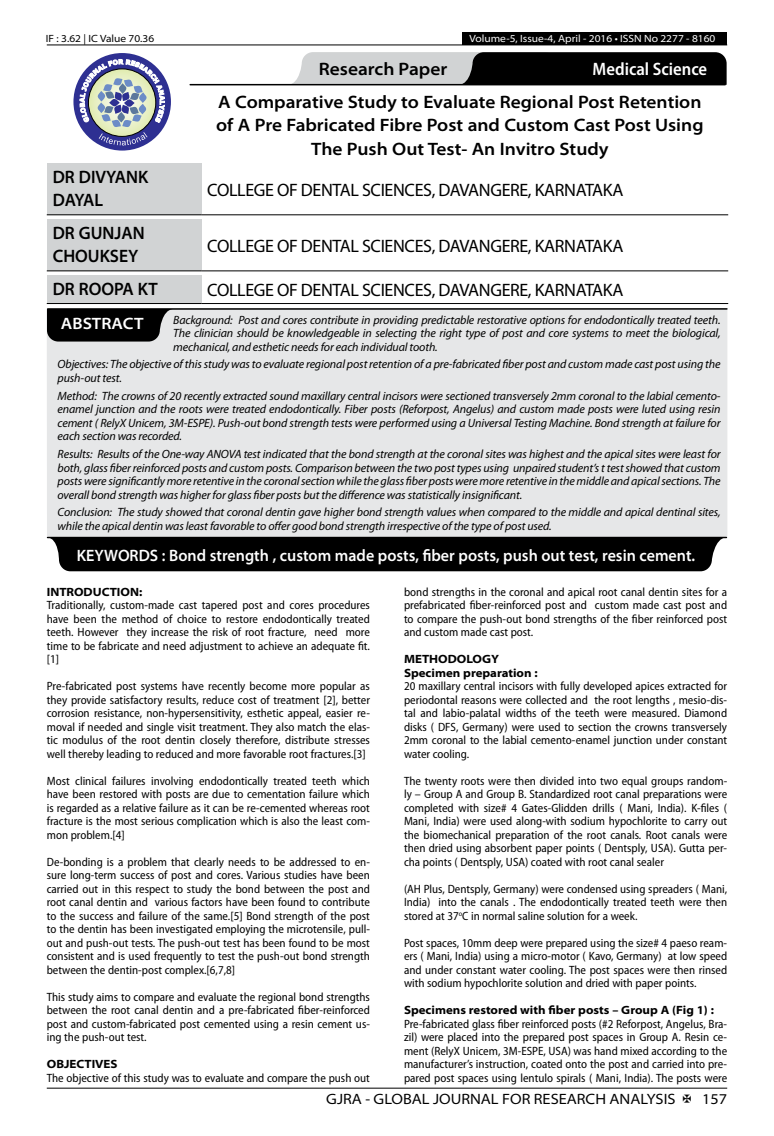
<style>
.page{position:relative;width:774px;height:1136px;background:#fff}
.page>*{position:absolute;margin:0;border:0;box-sizing:border-box;transform-origin:0 0}
.t1{font:600 semi-expanded 18px/23.4px "Myriad Pro";color:#000;text-align:center}
.t2{font:18px "Myriad Pro";letter-spacing:-.02em;color:#000}
.t3{font:600 semi-expanded 18px/23.4px "Myriad Pro";color:#000;scale:.9 1}
.t4{font:600 semi-condensed 18px "Myriad Pro";color:#fff}
.t5{font:600 semi-expanded 16.5px "Myriad Pro";color:#fff;scale:.9 1}
.t6{font:600 semi-expanded 16.5px "Myriad Pro";color:#fff}
.t7{font:semi-expanded 15px "Myriad Pro";color:#000}
.t8{font:semi-condensed 12px/13.5px "Myriad Pro";color:#000;text-align:justify}
.t9{font:italic 12px/13.5px "Myriad Pro";letter-spacing:-.01em;color:#000;text-align:justify}
.t10{font:700 semi-expanded 12px/13.5px "Myriad Pro";color:#000}
.t11{font:semi-expanded 10.5px "Myriad Pro";color:#fff}
.t12{font:semi-expanded 10.5px "Myriad Pro";color:#000}
</style>
<div class="page">
<hr style="left:47px;top:1087px;width:680px;height:1px;background:#000">
<div style="left:462px;top:32px;width:265px;height:13px;background:#000"></div>
<hr style="left:47px;top:45px;width:680px;height:1px;background:#000">
<svg style="left:288px;top:52px;width:439px;height:33px;background:#5a5a5b"></svg>
<hr style="left:190px;top:84px;width:535px;height:1px;background:#000">
<div style="left:73px;top:53px;width:98px;height:97px;background:#2e3092;border-radius:50%"></div>
<svg style="left:80px;top:59px;width:85px;height:86px"></svg>
<div style="left:47px;top:163px;width:154px;height:52px;background:#d1d3d4"></div>
<hr style="left:47px;top:214px;width:154px;height:1px;background:#000">
<hr style="left:201px;top:214px;width:527px;height:1px;background:#000">
<div style="left:47px;top:219px;width:154px;height:52px;background:#d1d3d4"></div>
<hr style="left:47px;top:270px;width:154px;height:1px;background:#000">
<hr style="left:201px;top:270px;width:527px;height:1px;background:#000">
<div style="left:47px;top:275px;width:154px;height:28px;background:#d1d3d4"></div>
<hr style="left:47px;top:303px;width:154px;height:1px;background:#000">
<hr style="left:201px;top:303px;width:527px;height:1px;background:#000">
<div style="left:47px;top:308px;width:680px;height:228px;background:#e6e7e8"></div>
<hr style="left:48px;top:308px;width:679px;height:2px;background:#000">
<svg style="left:47px;top:309px;width:126px;height:32px;background:#161616"></svg>
<hr style="left:48px;top:536px;width:678px;height:2px;background:#000">
<div style="left:47px;top:537px;width:679px;height:34px;background:#000"></div>
<p class="t12" style="left:46px;top:32px;width:110px">IF : 3.62 | IC Value 70.36</p>
<h1 class="t3" style="left:53px;top:165px;width:108px">DR DIVYANK<br>DAYAL</h1>
<h1 class="t3" style="left:53px;top:221px;width:104px">DR GUNJAN<br>CHOUKSEY</h1>
<p class="t11" style="left:469px;top:32px;width:247px">Volume-5, Issue-4, April - 2016 • ISSN No 2277 - 8160</p>
<h1 class="t1" style="left:319px;top:58px;width:130px">Research Paper</h1>
<h1 class="t4" style="left:593px;top:59px;width:116px">Medical Science</h1>
<h1 class="t1" style="left:216px;top:91px;width:489px">A Comparative Study to Evaluate Regional Post Retention of A Pre Fabricated Fibre Post and Custom Cast Post Using<br>The Push Out Test- An Invitro Study</h1>
<h1 class="t2" style="left:207px;top:180px;width:418px">COLLEGE OF DENTAL SCIENCES, DAVANGERE, KARNATAKA</h1>
<h1 class="t2" style="left:207px;top:236px;width:418px">COLLEGE OF DENTAL SCIENCES, DAVANGERE, KARNATAKA</h1>
<h1 class="t3" style="left:53px;top:277px;width:118px">DR ROOPA KT</h1>
<h1 class="t2" style="left:207px;top:280px;width:418px">COLLEGE OF DENTAL SCIENCES, DAVANGERE, KARNATAKA</h1>
<p class="t9" style="left:173px;top:313px;width:549px">Background: Post and cores contribute in providing predictable restorative options for endodontically treated teeth.<br>The clinician should be knowledgeable in selecting the right type of post and core systems to meet the biological, mechanical, and esthetic needs for each individual tooth.</p>
<p class="t9" style="left:58px;top:358px;width:664px">Objectives: The objective of this study was to evaluate regional post retention of a pre-fabricated fiber post and custom made cast post using the push-out test.</p>
<p class="t9" style="left:58px;top:389px;width:664px">Method: The crowns of 20 recently extracted sound maxillary central incisors were sectioned transversely 2mm coronal to the labial cemento&shy;enamel junction and the roots were treated endodontically. Fiber posts (Reforpost, Angelus) and custom made posts were luted using resin cement ( RelyX Unicem, 3M-ESPE). Push-out bond strength tests were performed using a Universal Testing Machine. Bond strength at failure for each section was recorded.</p>
<p class="t9" style="left:58px;top:447px;width:664px">Results: Results of the One-way ANOVA test indicated that the bond strength at the coronal sites was highest and the apical sites were least for both, glass fiber reinforced posts and custom posts. Comparison between the two post types using unpaired student’s t test showed that custom posts were significantly more retentive in the coronal section while the glass fiber posts were more retentive in the middle and apical sections. The overall bond strength was higher for glass fiber posts but the difference was statistically insignificant.</p>
<p class="t9" style="left:58px;top:505px;width:664px">Conclusion: The study showed that coronal dentin gave higher bond strength values when compared to the middle and apical dentinal sites, while the apical dentin was least favorable to offer good bond strength irrespective of the type of post used.</p>
<h2 class="t6" style="left:61px;top:314px;width:84px">ABSTRACT</h2>
<h2 class="t5" style="left:77px;top:546px;width:688px">KEYWORDS : Bond strength , custom made posts, fiber posts, push out test, resin cement.</h2>
<p class="t10" style="left:47px;top:585px;width:97px">INTRODUCTION:</p>
<p class="t8" style="left:47px;top:598px;width:325px">Traditionally, custom-made cast tapered post and cores procedures have been the method of choice to restore endodontically treated teeth. However they increase the risk of root fracture, need more time to be fabricate and need adjustment to achieve an adequate fit. [1]</p>
<p class="t8" style="left:47px;top:679px;width:325px">Pre-fabricated post systems have recently become more popular as they provide satisfactory results, reduce cost of treatment [2], better corrosion resistance, non-hypersensitivity, esthetic appeal, easier re&shy;moval if needed and single visit treatment. They also match the elas&shy;tic modulus of the root dentin closely therefore, distribute stresses well thereby leading to reduced and more favorable root fractures.[3]</p>
<p class="t8" style="left:47px;top:774px;width:325px">Most clinical failures involving endodontically treated teeth which have been restored with posts are due to cementation failure which is regarded as a relative failure as it can be re-cemented whereas root fracture is the most serious complication which is also the least com&shy;mon problem.[4]</p>
<p class="t8" style="left:47px;top:855px;width:325px">De-bonding is a problem that clearly needs to be addressed to en&shy;sure long-term success of post and cores. Various studies have been carried out in this respect to study the bond between the post and root canal dentin and various factors have been found to contribute to the success and failure of the same.[5] Bond strength of the post to the dentin has been investigated employing the microtensile, pull&shy;out and push-out tests. The push-out test has been found to be most consistent and is used frequently to test the push-out bond strength between the dentin-post complex.[6,7,8]</p>
<p class="t8" style="left:47px;top:990px;width:325px">This study aims to compare and evaluate the regional bond strengths between the root canal dentin and a pre-fabricated fiber-reinforced post and custom-fabricated post cemented using a resin cement us&shy;ing the push-out test.</p>
<p class="t10" style="left:47px;top:1057px;width:72px">OBJECTIVES</p>
<p class="t8" style="left:47px;top:1071px;width:325px">The objective of this study was to evaluate and compare the push out</p>
<p class="t8" style="left:404px;top:585px;width:325px">bond strengths in the coronal and apical root canal dentin sites for a prefabricated fiber-reinforced post and custom made cast post and to compare the push-out bond strengths of the fiber reinforced post and custom made cast post.</p>
<p class="t10" style="left:404px;top:652px;width:135px">METHODOLOGY<br>Specimen preparation :</p>
<p class="t8" style="left:404px;top:679px;width:325px">20 maxillary central incisors with fully developed apices extracted for periodontal reasons were collected and the root lengths , mesio-dis&shy;tal and labio-palatal widths of the teeth were measured. Diamond disks ( DFS, Germany) were used to section the crowns transversely 2mm coronal to the labial cemento-enamel junction under constant water cooling.</p>
<p class="t8" style="left:404px;top:774px;width:325px">The twenty roots were then divided into two equal groups random&shy;ly – Group A and Group B. Standardized root canal preparations were completed with size# 4 Gates-Glidden drills ( Mani, India). K-files ( Mani, India) were used along-with sodium hypochlorite to carry out the biomechanical preparation of the root canals. Root canals were then dried using absorbent paper points ( Dentsply, USA). Gutta per&shy;cha points ( Dentsply, USA) coated with root canal sealer</p>
<p class="t8" style="left:404px;top:882px;width:325px">(AH Plus, Dentsply, Germany) were condensed using spreaders ( Mani, India) into the canals . The endodontically treated teeth were then stored at 37<sup>o</sup>C in normal saline solution for a week.</p>
<p class="t8" style="left:404px;top:936px;width:325px">Post spaces, 10mm deep were prepared using the size# 4 paeso ream&shy;ers ( Mani, India) using a micro-motor ( Kavo, Germany) at low speed and under constant water cooling. The post spaces were then rinsed with sodium hypochlorite solution and dried with paper points.</p>
<p class="t10" style="left:404px;top:1003px;width:311px">Specimens restored with fiber posts – Group A (Fig 1) :</p>
<p class="t8" style="left:404px;top:1017px;width:325px">Pre-fabricated glass fiber reinforced posts (#2 Reforpost, Angelus, Bra&shy;zil) were placed into the prepared post spaces in Group A. Resin ce&shy;ment (RelyX Unicem, 3M-ESPE, USA) was hand mixed according to the manufacturer’s instruction, coated onto the post and carried into pre&shy;pared post spaces using lentulo spirals ( Mani, India). The posts were</p>
<p class="t7" style="left:326px;top:1090px;width:351px">GJRA - GLOBAL JOURNAL FOR RESEARCH ANALYSIS</p>
<p class="t7" style="left:702px;top:1090px;width:27px">157</p>
</div>
